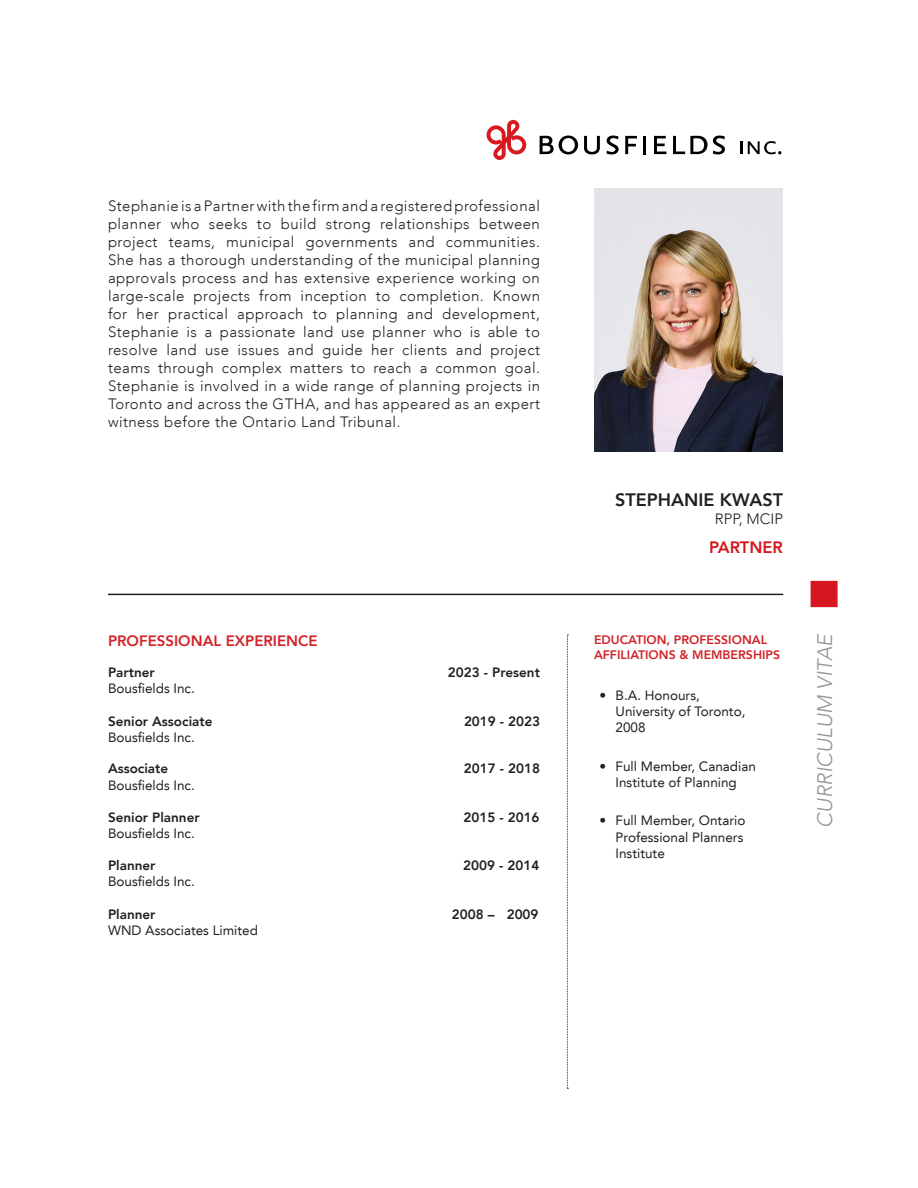
<style>
.page{position:relative;width:918px;height:1188px;background:#fff}
.page>*{position:absolute;margin:0;border:0;box-sizing:border-box;transform-origin:0 0}
.t1{font:italic 300 21px "Avenir LT";color:#939598}
._1_Name_1{font:800 18px "Avenir LT";color:#231f20}
._1_Name_red{font:800 16.5px "Avenir LT";color:#d7171f}
._1_Block_paragraph{font:300 15px/18px "Avenir LT";letter-spacing:.03em;color:#231f20;text-align:justify}
._2_Red_Heading{font:800 15px "Avenir LT";color:#d1232a}
._1_Name_sub{font:300 15px "Avenir LT";color:#231f20}
._1_Experience_2{font:13.5px/16.2px "Avenir LT";color:#231f20}
._1_Experience_1{font:800 13.5px "Avenir LT";color:#231f20}
._1_Experience_1-2{font:13.5px "Avenir LT";color:#231f20}
._2_Red_Heading_small{font:800 12.3px/14.9px "Avenir LT";color:#d1232a}
</style>
<div class="page">
<div style="left:811px;top:581px;width:27px;height:26px;background:#d7171f"></div>
<svg style="left:540px;top:136px;width:38px;height:18px"></svg>
<svg style="left:584px;top:136px;width:16px;height:18px"></svg>
<svg style="left:606px;top:136px;width:13px;height:18px"></svg>
<svg style="left:625px;top:136px;width:12px;height:18px"></svg>
<hr style="left:643px;top:136px;width:3px;height:18px;background:#000">
<svg style="left:654px;top:136px;width:12px;height:18px"></svg>
<svg style="left:673px;top:136px;width:52px;height:18px"></svg>
<svg style="left:740px;top:141px;width:2px;height:13px"></svg>
<svg style="left:748px;top:141px;width:33px;height:13px"></svg>
<svg style="left:487px;top:120px;width:39px;height:40px"></svg>
<img style="left:594px;top:189px;width:189px;height:262px">
<hr style="left:108px;top:594px;width:675px;height:1px;background:#231f20">
<svg style="left:567px;top:634px;width:1px;height:455px"></svg>
<p class="_1_Block_paragraph" style="left:108px;top:196px;width:434px">Stephanie is a Partner with the firm and a registered professional planner who seeks to build strong relationships between project teams, municipal governments and communities.<br>She has a thorough understanding of the municipal planning approvals process and has extensive experience working on large-scale projects from inception to completion. Known for her practical approach to planning and development, Stephanie is a passionate land use planner who is able to resolve land use issues and guide her clients and project teams through complex matters to reach a common goal.<br>Stephanie is involved in a wide range of planning projects in Toronto and across the GTHA, and has appeared as an expert witness before the Ontario Land Tribunal.</p>
<p class="_2_Red_Heading" style="left:108px;top:632px;width:211px">PROFESSIONAL EXPERIENCE</p>
<p class="_1_Experience_1" style="left:108px;top:664px;width:48px">Partner</p>
<p class="_1_Experience_1" style="left:448px;top:664px;width:93px">2023 - Present</p>
<p class="_1_Experience_2" style="left:108px;top:681px;width:88px">Bousfields Inc.</p>
<p class="_1_Experience_1" style="left:108px;top:713px;width:106px">Senior Associate</p>
<p class="_1_Experience_1" style="left:464px;top:713px;width:78px">2019 - 2023</p>
<p class="_1_Experience_1-2" style="left:108px;top:730px;width:88px">Bousfields Inc.</p>
<p class="_1_Experience_1" style="left:108px;top:761px;width:62px">Associate</p>
<p class="_1_Experience_1" style="left:464px;top:761px;width:78px">2017 - 2018</p>
<p class="_1_Experience_2" style="left:108px;top:777px;width:88px">Bousfields Inc.</p>
<p class="_1_Experience_1" style="left:108px;top:810px;width:93px">Senior Planner</p>
<p class="_1_Experience_1" style="left:463px;top:810px;width:78px">2015 - 2016</p>
<p class="_1_Experience_1-2" style="left:108px;top:826px;width:88px">Bousfields Inc.</p>
<p class="_1_Experience_1" style="left:108px;top:857px;width:49px">Planner</p>
<p class="_1_Experience_1" style="left:463px;top:857px;width:78px">2009 - 2014</p>
<p class="_1_Experience_2" style="left:108px;top:873px;width:88px">Bousfields Inc.</p>
<p class="_1_Experience_1" style="left:108px;top:906px;width:49px">Planner</p>
<p class="_1_Experience_1" style="left:452px;top:906px;width:88px">2008 – 2009</p>
<p class="_1_Experience_2" style="left:108px;top:922px;width:152px">WND Associates Limited</p>
<p class="_1_Name_1" style="left:615px;top:489px;width:169px">STEPHANIE KWAST</p>
<p class="_1_Name_sub" style="left:715px;top:510px;width:70px">RPP, MCIP</p>
<p class="_1_Name_red" style="left:709px;top:537px;width:75px">PARTNER</p>
<p class="_2_Red_Heading_small" style="left:594px;top:632px;width:188px">EDUCATION, PROFESSIONAL<br>AFFILIATIONS &amp; MEMBERSHIPS</p>
<p class="_1_Experience_2" style="left:616px;top:687px;width:131px;text-indent:-16px">• B.A. Honours,<br>University of Toronto,<br>2008</p>
<p class="_1_Experience_2" style="left:599px;top:758px;width:158px;text-align:center">• Full Member, Canadian<br>Institute of Planning</p>
<p class="_1_Experience_2" style="left:616px;top:813px;width:131px;text-indent:-16px">• Full Member, Ontario<br>Professional Planners<br>Institute</p>
<h1 class="t1" style="left:812px;top:828px;width:195px;rotate:-90deg">CURRICULUM VITAE</h1>
</div>
